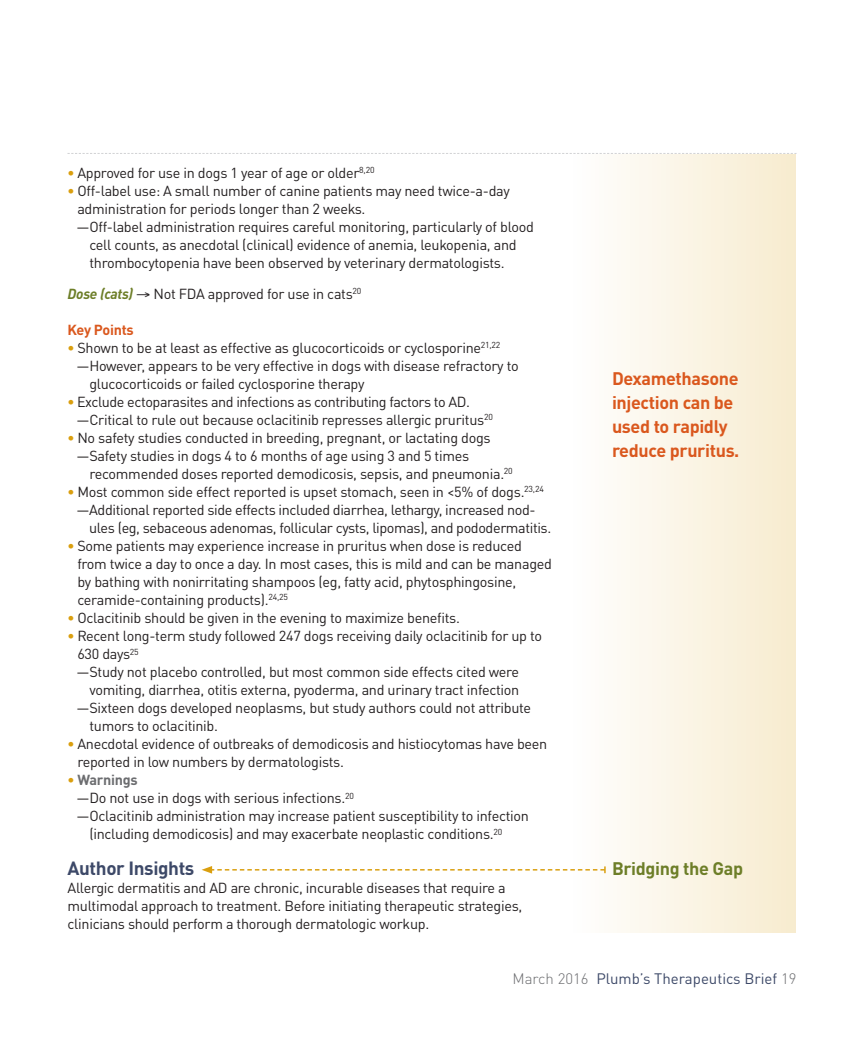
<style>
.page{position:relative;width:864px;height:1040px;background:#fff}
.page>*{position:absolute;margin:0;border:0;box-sizing:border-box;transform-origin:0 0}
.Rx_Ahead{font:700 18.9px "DINOT";letter-spacing:-.02em;color:#3d4968}
.Pull_out{font:700 18px/24px "DINOT";letter-spacing:-.02em;color:#da581e}
.WOC_Body{font:700 18px "DINOT";letter-spacing:-.02em;color:#6d7e28}
.t1{font:15px "DINOT";color:#3d4968}
.Rx_Body_copy{font:14.4px/18px "DINOT";letter-spacing:-.02em;color:#231f20}
.Rx_Body_copy-2{font:700 14.4px "DINOT";letter-spacing:-.025em;color:#da581e}
.Rx_Body_copy-3{font:700 14.4px "DINOT";letter-spacing:-.02em;color:#6c6d70}
.s1{font-weight:700;color:#da9f0f}
.s2{font-weight:700;font-style:italic;color:#6d7e28}
.s3{color:#da9f0f}
.s4{font-weight:300;color:#6c6d70}
</style>
<div class="page">
<div style="left:572px;top:154px;width:224px;height:778px;background:linear-gradient(to right,#fefefe,#f7ebcf)"></div>
<svg style="left:68px;top:153px;width:728px;height:1px"></svg>
<svg style="left:202px;top:866px;width:404px;height:7px"></svg>
<p class="Rx_Body_copy" style="left:68px;top:163px;width:309px"><span class="s1">•</span> Approved for use in dogs 1 year of age or older<sup>8,20</sup></p>
<p class="Rx_Body_copy" style="left:77px;top:181px;width:434px;text-indent:-10px"><span class="s1">•</span> Off-label use: A small number of canine patients may need twice-a-day administration for periods longer than 2 weeks.</p>
<p class="Rx_Body_copy" style="left:89px;top:217px;width:446px;text-indent:-13px">—Off-label administration requires careful monitoring, particularly of blood cell counts, as anecdotal (clinical) evidence of anemia, leukopenia, and thrombocytopenia have been observed by veterinary dermatologists.</p>
<p class="Rx_Body_copy" style="left:68px;top:285px;width:295px"><span class="s2">Dose (cats)</span> → Not FDA approved for use in cats<sup>20</sup></p>
<p class="Rx_Body_copy-2" style="left:68px;top:320px;width:68px">Key Points</p>
<p class="Rx_Body_copy" style="left:68px;top:339px;width:435px"><span class="s1">•</span> Shown to be at least as effective as glucocorticoids or cyclosporine<sup>21,22</sup></p>
<p class="Rx_Body_copy" style="left:89px;top:357px;width:431px;text-indent:-13px">—However, appears to be very effective in dogs with disease refractory to glucocorticoids or failed cyclosporine therapy</p>
<p class="Rx_Body_copy" style="left:68px;top:393px;width:404px"><span class="s1">•</span> Exclude ectoparasites and infections as contributing factors to AD.</p>
<p class="Rx_Body_copy" style="left:76px;top:411px;width:418px">—Critical to rule out because oclacitinib represses allergic pruritus<sup>20</sup></p>
<p class="Rx_Body_copy" style="left:68px;top:429px;width:425px"><span class="s1">•</span> No safety studies conducted in breeding, pregnant, or lactating dogs</p>
<p class="Rx_Body_copy" style="left:89px;top:447px;width:425px;text-indent:-13px">—Safety studies in dogs 4 to 6 months of age using 3 and 5 times recommended doses reported demodicosis, sepsis, and pneumonia.<sup>20</sup></p>
<p class="Rx_Body_copy" style="left:68px;top:483px;width:478px"><span class="s1">•</span> Most common side effect reported is upset stomach, seen in &lt;5% of dogs.<sup>23,24</sup></p>
<p class="Rx_Body_copy" style="left:89px;top:501px;width:463px;text-indent:-13px">—Additional reported side effects included diarrhea, lethargy, increased nod&shy;ules (eg, sebaceous adenomas, follicular cysts, lipomas), and pododermatitis.</p>
<p class="Rx_Body_copy" style="left:77px;top:537px;width:476px;text-indent:-10px"><span class="s1">•</span> Some patients may experience increase in pruritus when dose is reduced from twice a day to once a day. In most cases, this is mild and can be managed by bathing with nonirritating shampoos (eg, fatty acid, phytosphingosine, ceramide-containing products).<sup>24,25</sup></p>
<p class="Rx_Body_copy" style="left:68px;top:609px;width:394px"><span class="s1">•</span> Oclacitinib should be given in the evening to maximize benefits.</p>
<p class="Rx_Body_copy" style="left:77px;top:627px;width:466px;text-indent:-10px"><span class="s1">•</span> Recent long-term study followed 247 dogs receiving daily oclacitinib for up to<br>630 days<sup>25</sup></p>
<p class="Rx_Body_copy" style="left:76px;top:663px;width:444px;text-align:right">—Study not placebo controlled, but most common side effects cited were vomiting, diarrhea, otitis externa, pyoderma, and urinary tract infection</p>
<p class="Rx_Body_copy" style="left:89px;top:699px;width:443px;text-indent:-13px">—Sixteen dogs developed neoplasms, but study authors could not attribute tumors to oclacitinib.</p>
<p class="Rx_Body_copy" style="left:77px;top:735px;width:472px;text-indent:-10px"><span class="s1">•</span> Anecdotal evidence of outbreaks of demodicosis and histiocytomas have been reported in low numbers by dermatologists.</p>
<p class="Rx_Body_copy-3" style="left:68px;top:770px;width:72px"><span class="s3">•</span> Warnings</p>
<p class="Rx_Body_copy" style="left:76px;top:789px;width:279px">—Do not use in dogs with serious infections.<sup>20</sup></p>
<p class="Rx_Body_copy" style="left:89px;top:807px;width:441px;text-indent:-13px">—Oclacitinib administration may increase patient susceptibility to infection (including demodicosis) and may exacerbate neoplastic conditions.<sup>20</sup></p>
<p class="Rx_Ahead" style="left:68px;top:856px;width:128px">Author Insights</p>
<p class="Rx_Body_copy" style="left:68px;top:879px;width:456px">Allergic dermatitis and AD are chronic, incurable diseases that require a multimodal approach to treatment. Before initiating therapeutic strategies, clinicians should perform a thorough dermatologic workup.</p>
<p class="Pull_out" style="left:612px;top:366px;width:129px">Dexamethasone injection can be used to rapidly reduce pruritus.</p>
<p class="WOC_Body" style="left:612px;top:857px;width:133px">Bridging the Gap</p>
<p class="t1" style="left:512px;top:969px;width:286px"><span class="s4">March 2016</span> Plumb’s Therapeutics Brief <span class="s4">19</span></p>
</div>
